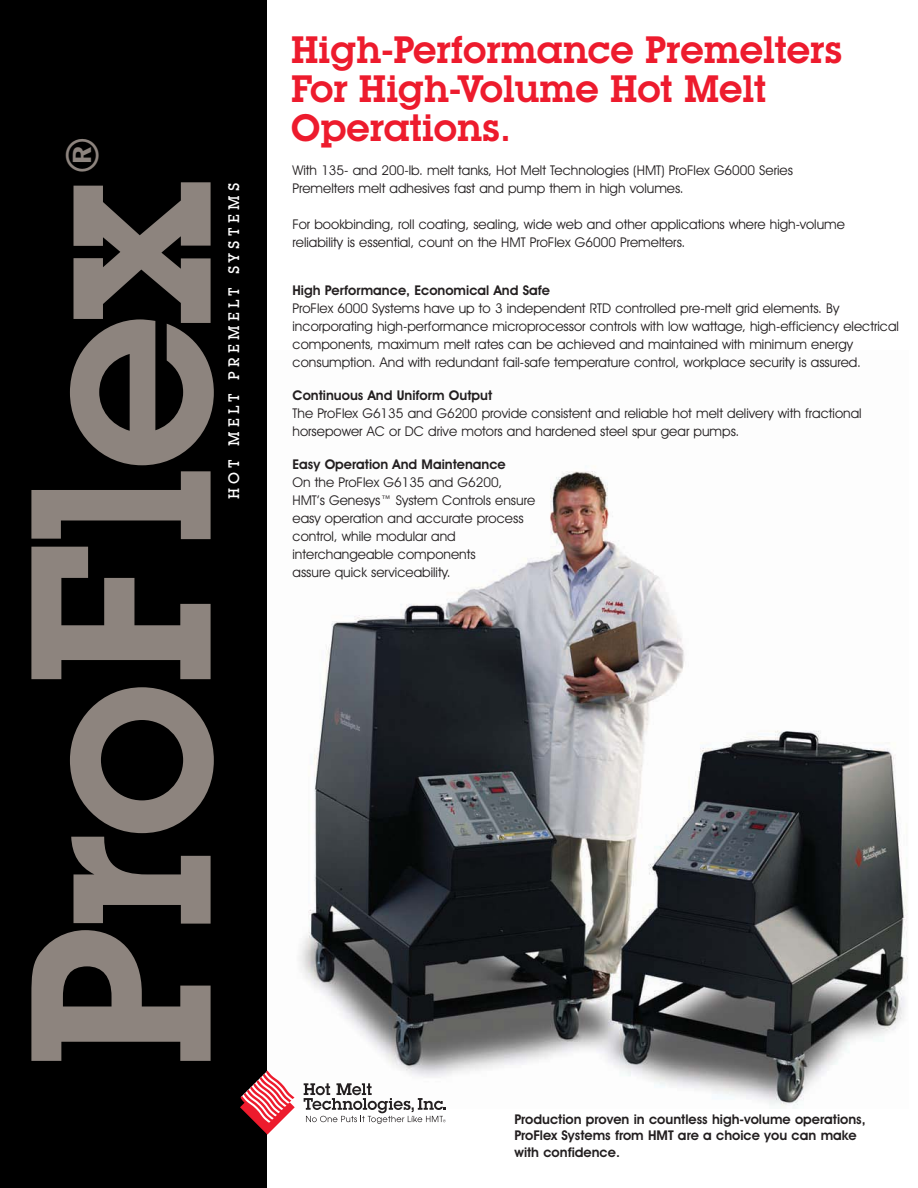
<style>
.page{position:relative;width:918px;height:1188px;background:#fff}
.page>*{position:absolute;margin:0;border:0;box-sizing:border-box;transform-origin:0 0}
.t1{font:600 252px "Lubalin Graph IT Cby BT";letter-spacing:-.035em;color:#8d847e}
.t2{font:600 45px "Lubalin Graph IT Cby BT";color:#8d847e}
.t3{font:600 37.5px/39px "Lubalin Graph IT Cby BT";letter-spacing:-.02em;color:#ed1b2d}
.t4{font:500 15px "Lubalin Graph IT Cby BT";letter-spacing:.285em;color:#fff}
.t5{font:13.5px/18px "Avant Garde IT Cby BT";color:#231f20}
.t6{font:600 13.5px/16.5px "Avant Garde IT Cby BT";color:#231f20}
</style>
<div class="page">
<img style="left:299px;top:466px;width:609px;height:640px">
<div style="left:0;top:0;width:267px;height:1188px;background:#000"></div>
<svg style="left:304px;top:1083px;width:142px;height:41px"></svg>
<svg style="left:240px;top:1070px;width:55px;height:65px"></svg>
<h2 class="t2" style="left:66px;top:174px;width:39px;rotate:-90deg">®</h2>
<h1 class="t1" style="left:30px;top:1070px;width:892px;rotate:-90deg">ProFlex</h1>
<p class="t4" style="left:225px;top:499px;width:318px;rotate:-90deg">HOT MELT PREMELT SYSTEMS</p>
<h3 class="t3" style="left:291px;top:35px;width:554px">High-Performance Premelters<br>For High-Volume Hot Melt<br>Operations.</h3>
<p class="t5" style="left:293px;top:162px;width:502px">With 135- and 200-lb. melt tanks, Hot Melt Technologies (HMT) ProFlex G6000 Series<br>Premelters melt adhesives fast and pump them in high volumes.</p>
<p class="t5" style="left:293px;top:216px;width:554px">For bookbinding, roll coating, sealing, wide web and other applications where high-volume reliability is essential, count on the HMT ProFlex G6000 Premelters.</p>
<p class="t6" style="left:293px;top:283px;width:259px">High Performance, Economical And Safe</p>
<p class="t5" style="left:293px;top:300px;width:608px">ProFlex 6000 Systems have up to 3 independent RTD controlled pre-melt grid elements. By incorporating high-performance microprocessor controls with low wattage, high-efficiency electrical components, maximum melt rates can be achieved and maintained with minimum energy consumption. And with redundant fail-safe temperature control, workplace security is assured.</p>
<p class="t6" style="left:293px;top:388px;width:201px">Continuous And Uniform Output</p>
<p class="t5" style="left:293px;top:405px;width:571px">The ProFlex G6135 and G6200 provide consistent and reliable hot melt delivery with fractional horsepower AC or DC drive motors and hardened steel spur gear pumps.</p>
<p class="t6" style="left:293px;top:457px;width:215px">Easy Operation And Maintenance</p>
<p class="t5" style="left:293px;top:474px;width:244px">On the ProFlex G6135 and G6200,<br>HMT’s Genesys™ System Controls ensure easy operation and accurate process control, while modular and interchangeable components<br>assure quick serviceability.</p>
<p class="t6" style="left:515px;top:1112px;width:353px">Production proven in countless high-volume operations,<br>ProFlex Systems from HMT are a choice you can make with confidence.</p>
</div>
